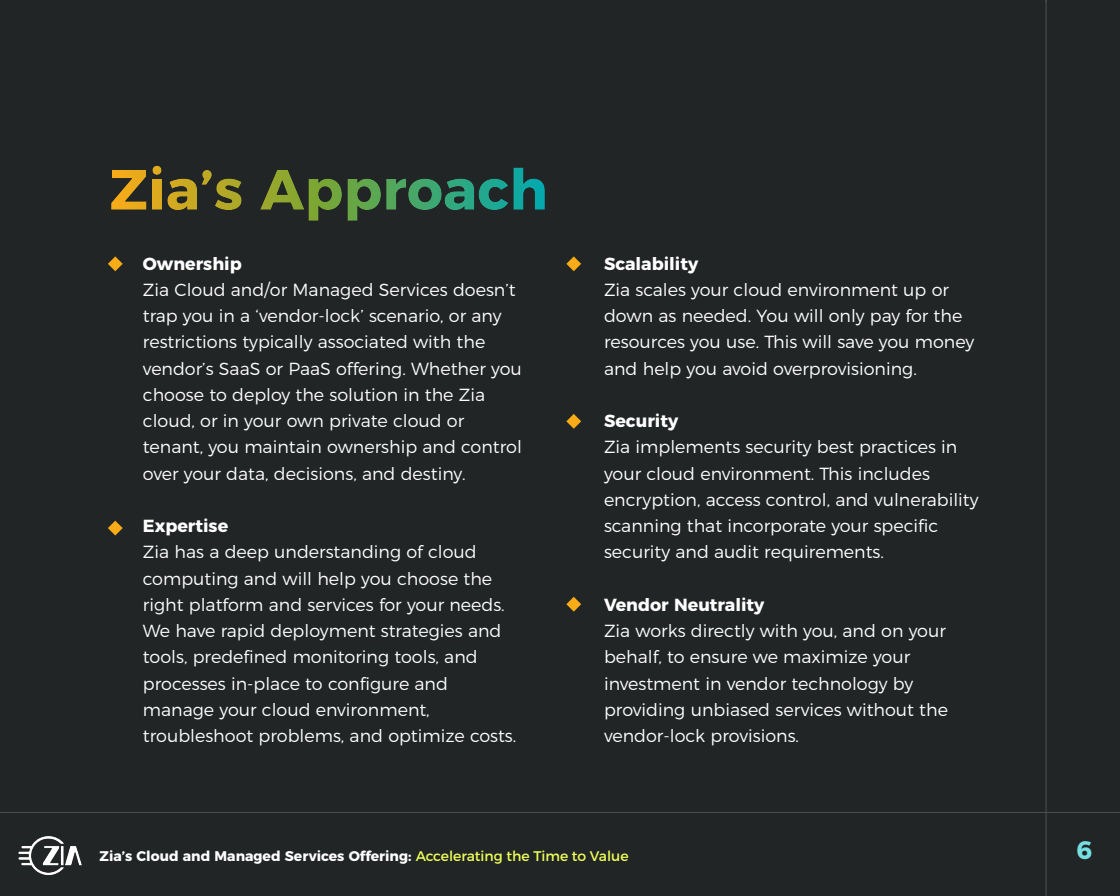
<style>
.page{position:relative;width:1120px;height:896px;background:#222526}
.page>*{position:absolute;margin:0;border:0;box-sizing:border-box;transform-origin:0 0}
.t1{font:700 25.29px "Montserrat";color:#75dfe2}
.t2{font:300 17.5px/26.2px "Montserrat";color:#fff}
.t3{font:700 17.5px "Montserrat";color:#fff}
.t4{font:700 14px "Montserrat";color:#fff}
.s1{font-weight:400;color:#eeff57}
</style>
<div class="page">
<svg style="left:111px;top:166px;width:434px;height:55px"></svg>
<hr style="left:1046px;top:0;width:1px;height:896px;background:#4f4f51">
<hr style="left:0;top:812px;width:1120px;height:1px;background:#4f4f51">
<img style="left:18px;top:836px;width:64px;height:39px">
<svg style="left:108px;top:256px;width:15px;height:15px"></svg>
<svg style="left:108px;top:521px;width:15px;height:15px"></svg>
<svg style="left:566px;top:256px;width:15px;height:15px"></svg>
<svg style="left:566px;top:414px;width:15px;height:15px"></svg>
<svg style="left:566px;top:597px;width:15px;height:15px"></svg>
<p class="t3" style="left:143px;top:256px;width:100px">Ownership</p>
<p class="t2" style="left:143px;top:277px;width:380px">Zia Cloud and/or Managed Services doesn’t trap you in a ‘vendor-lock’ scenario, or any restrictions typically associated with the vendor’s SaaS or PaaS offering. Whether you choose to deploy the solution in the Zia cloud, or in your own private cloud or tenant, you maintain ownership and control over your data, decisions, and destiny.</p>
<p class="t3" style="left:143px;top:519px;width:87px">Expertise</p>
<p class="t2" style="left:143px;top:540px;width:375px">Zia has a deep understanding of cloud computing and will help you choose the right platform and services for your needs.<br>We have rapid deployment strategies and tools, predefined monitoring tools, and processes in-place to configure and manage your cloud environment, troubleshoot problems, and optimize costs.</p>
<p class="t3" style="left:604px;top:256px;width:96px">Scalability</p>
<p class="t2" style="left:604px;top:277px;width:372px">Zia scales your cloud environment up or down as needed. You will only pay for the resources you use. This will save you money and help you avoid overprovisioning.</p>
<p class="t3" style="left:604px;top:414px;width:76px">Security</p>
<p class="t2" style="left:604px;top:435px;width:376px">Zia implements security best practices in your cloud environment. This includes encryption, access control, and vulnerability scanning that incorporate your specific security and audit requirements.</p>
<p class="t3" style="left:604px;top:597px;width:162px">Vendor Neutrality</p>
<p class="t2" style="left:604px;top:619px;width:345px">Zia works directly with you, and on your behalf, to ensure we maximize your investment in vendor technology by providing unbiased services without the vendor-lock provisions.</p>
<p class="t4" style="left:100px;top:850px;width:531px">Zia’s Cloud and Managed Services Offering: <span class="s1">Accelerating the Time to Value</span></p>
<h1 class="t1" style="left:1076px;top:839px;width:17px">6</h1>
</div>
